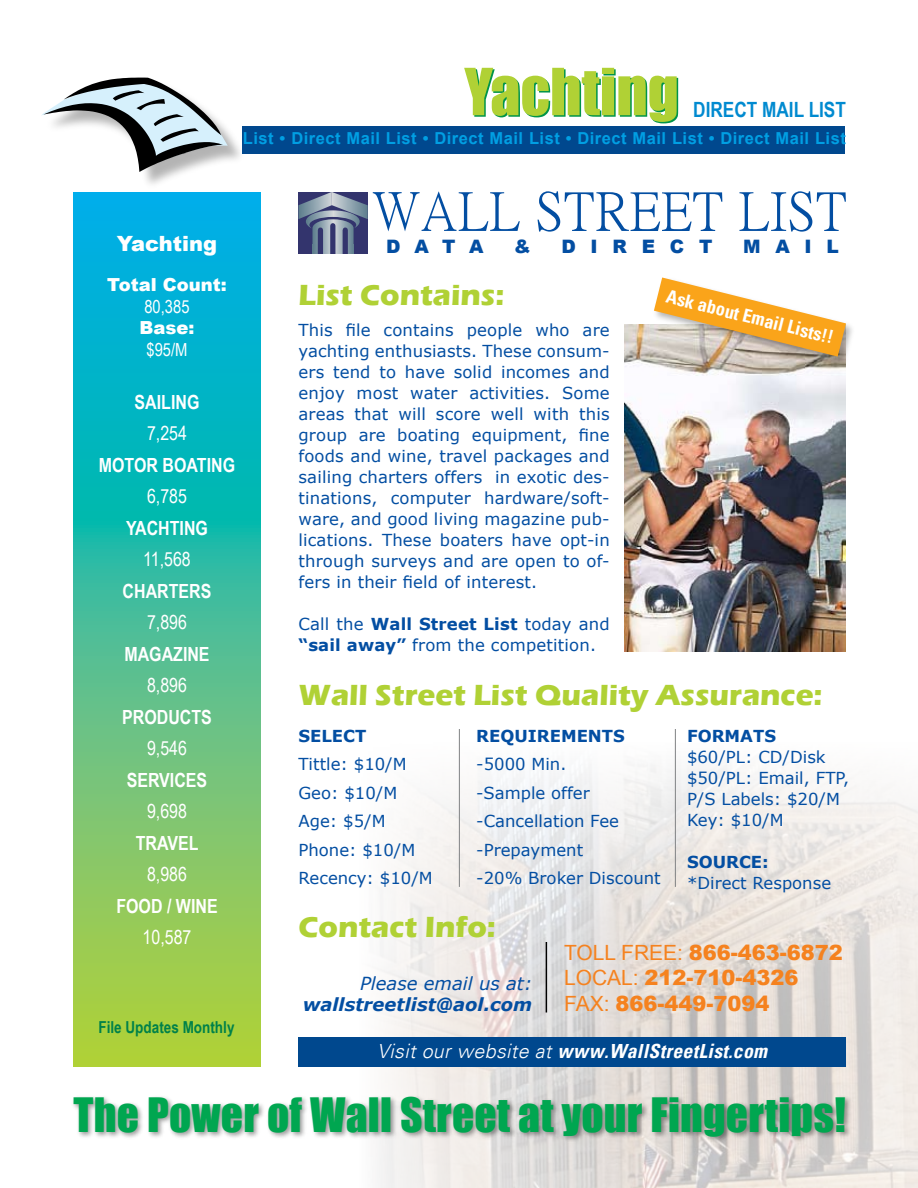
<style>
.page{position:relative;width:918px;height:1188px;background:#fff}
.page>*{position:absolute;margin:0;border:0;box-sizing:border-box;transform-origin:0 0}
.t1{font:60px "Impact";color:#009449}
.t2{font:53.85px "P Ming Li U";letter-spacing:.01em;color:#034ea2}
.t3{font:43.5px "Impact";letter-spacing:.005em;color:#00a650}
.t4{font:700 30px "Eras ITC";color:#b0d135}
.t5{font:900 21px/25.2px "Arial";color:#f5821f}
.t6{font:700 21px "Arial Narrow";color:#008ad0}
.t7{font:900 21px "Arial";color:#fff}
.t8{font:700 19.5px "Arial Narrow";color:#fff}
.t9{font:19.5px "Arial Narrow";color:#fff}
.t10{font:italic 700 condensed 19.5px "Univers";letter-spacing:.02em;color:#fff}
.t11{font:700 condensed 18.45px "Univers";color:#fff}
.t12{font:900 18.45px "Arial";letter-spacing:.795em;color:#034ea2}
.t13{font:italic 700 18px "Verdana";color:#034ea2}
.t14{font:italic 18px "Verdana";color:#034ea2}
.t15{font:900 18px "Arial";color:#fff}
.t16{font:18px "Arial Narrow";color:#fff}
.t17{font:16.5px/21px "Verdana";color:#034ea2}
.t18{font:700 16.5px "Arial";letter-spacing:.03em;color:#009fe3}
.t19{font:700 16.5px "Verdana";color:#034ea2}
.t20{font:700 16.5px "Arial Narrow";color:#008149}
.s1{font-weight:700}
.s2{font-weight:400}
.s3{font-weight:300;font-stretch:normal}
</style>
<div class="page">
<img style="left:357px;top:740px;width:561px;height:447px">
<div style="left:70px;top:1093px;width:783px;height:51px;background:#000;opacity:.4"></div>
<svg style="left:74px;top:192px;width:187px;height:874px;background:#48be95"></svg>
<hr style="left:546px;top:942px;width:1px;height:70px;background:#000">
<div style="left:298px;top:1037px;width:548px;height:29px;background:#00488e"></div>
<img style="left:624px;top:325px;width:222px;height:327px">
<svg style="left:298px;top:229px;width:70px;height:25px"></svg>
<svg style="left:298px;top:192px;width:70px;height:37px;background:#707c98"></svg>
<svg style="left:313px;top:245px;width:41px;height:9px"></svg>
<div style="left:318px;top:230px;width:5px;height:30px;background:#33346d"></div>
<div style="left:330px;top:226px;width:5px;height:36px;background:#33346d"></div>
<div style="left:343px;top:230px;width:5px;height:30px;background:#33346d"></div>
<div style="left:295px;top:254px;width:77px;height:14px;background:#fff"></div>
<div style="left:45px;top:78px;width:201px;height:113px;background:#000;opacity:.3"></div>
<svg style="left:42px;top:78px;width:186px;height:97px"></svg>
<div style="left:242px;top:126px;width:603px;height:28px;background:#00488e"></div>
<hr style="left:675px;top:729px;width:1px;height:158px;background:#808284">
<hr style="left:459px;top:729px;width:1px;height:158px;background:#808284">
<div style="left:652px;top:275px;width:205px;height:92px;background:#000;opacity:.3"></div>
<svg style="left:654px;top:278px;width:192px;height:79px"></svg>
<h1 class="t1" style="left:466px;top:47px;width:216px">Yachting</h1>
<p class="t6" style="left:693px;top:94px;width:154px">DIRECT MAIL LIST</p>
<p class="t18" style="left:243px;top:128px;width:604px">List • Direct Mail List • Direct Mail List • Direct Mail List • Direct Mail List</p>
<h2 class="t2" style="left:373px;top:185px;width:476px">WALL STREET LIST</h2>
<p class="t7" style="left:117px;top:229px;width:102px">Yachting</p>
<p class="t12" style="left:386px;top:233px;width:99px">DATA</p>
<p class="t12" style="left:514px;top:233px;width:18px">&amp;</p>
<p class="t12" style="left:562px;top:233px;width:152px">DIRECT</p>
<p class="t12" style="left:743px;top:233px;width:97px">MAIL</p>
<p class="t15" style="left:107px;top:271px;width:121px">Total Count:</p>
<p class="t16" style="left:144px;top:293px;width:47px">80,385</p>
<p class="t15" style="left:140px;top:315px;width:57px">Base:</p>
<p class="t16" style="left:147px;top:336px;width:43px">$95/M</p>
<p class="t8" style="left:135px;top:387px;width:66px">SAILING</p>
<p class="t9" style="left:147px;top:419px;width:42px">7,254</p>
<p class="t8" style="left:99px;top:450px;width:138px">MOTOR BOATING</p>
<p class="t9" style="left:147px;top:482px;width:42px">6,785</p>
<p class="t8" style="left:126px;top:513px;width:84px">YACHTING</p>
<p class="t9" style="left:143px;top:545px;width:49px">11,568</p>
<p class="t8" style="left:123px;top:576px;width:90px">CHARTERS</p>
<p class="t9" style="left:147px;top:608px;width:42px">7,896</p>
<p class="t8" style="left:124px;top:639px;width:87px">MAGAZINE</p>
<p class="t9" style="left:147px;top:671px;width:42px">8,896</p>
<p class="t8" style="left:122px;top:702px;width:91px">PRODUCTS</p>
<p class="t9" style="left:147px;top:734px;width:42px">9,546</p>
<p class="t8" style="left:127px;top:765px;width:82px">SERVICES</p>
<p class="t9" style="left:147px;top:797px;width:42px">9,698</p>
<p class="t8" style="left:136px;top:828px;width:64px">TRAVEL</p>
<p class="t9" style="left:147px;top:860px;width:42px">8,986</p>
<p class="t8" style="left:116px;top:891px;width:103px">FOOD / WINE</p>
<p class="t9" style="left:143px;top:923px;width:50px">10,587</p>
<h3 class="t4" style="left:298px;top:277px;width:207px">List Contains:</h3>
<p class="t11" style="left:669px;top:285px;width:173px;rotate:14deg">Ask about Email Lists!!</p>
<p class="t17" style="left:298px;top:319px;width:313px;text-align:justify">This file contains people who are yachting enthusiasts. These consum&shy;ers tend to have solid incomes and enjoy most water activities. Some areas that will score well with this group are boating equipment, fine foods and wine, travel packages and sailing charters offers in exotic des&shy;tinations, computer hardware/soft&shy;ware, and good living magazine pub&shy;lications. These boaters have opt-in through surveys and are open to of&shy;fers in their field of interest.</p>
<p class="t17" style="left:298px;top:613px;width:313px">Call the <span class="s1">Wall Street List</span> today and <span class="s1">“sail away”</span> from the competition.</p>
<h3 class="t4" style="left:298px;top:678px;width:525px">Wall Street List Quality Assurance:</h3>
<p class="t19" style="left:476px;top:725px;width:150px">REQUIREMENTS</p>
<p class="t17" style="left:476px;top:749px;width:186px;line-height:28.5px">-5000 Min.<br>-Sample offer -Cancellation Fee -Prepayment<br>-20% Broker Discount</p>
<p class="t19" style="left:687px;top:725px;width:91px">FORMATS</p>
<p class="t17" style="left:687px;top:746px;width:164px">$60/PL: CD/Disk $50/PL: Email, FTP,<br>P/S Labels: $20/M<br>Key: $10/M</p>
<p class="t19" style="left:687px;top:851px;width:83px">SOURCE:</p>
<p class="t17" style="left:687px;top:872px;width:146px">*Direct Response</p>
<p class="t19" style="left:298px;top:725px;width:69px">SELECT</p>
<p class="t17" style="left:298px;top:749px;width:136px;line-height:28.5px">Tittle: $10/M<br>Geo: $10/M<br>Age: $5/M<br>Phone: $10/M<br>Recency: $10/M</p>
<h3 class="t4" style="left:298px;top:910px;width:199px">Contact Info:</h3>
<p class="t5" style="left:564px;top:940px;width:280px"><span class="s2">TOLL FREE:</span> 866-463-6872<br><span class="s2">LOCAL:</span> 212-710-4326<br><span class="s2">FAX:</span> 866-449-7094</p>
<p class="t10" style="left:377px;top:1039px;width:392px"><span class="s3">Visit our website at</span> www.WallStreetList.com</p>
<p class="t14" style="left:360px;top:972px;width:174px">Please email us at:</p>
<p class="t13" style="left:303px;top:993px;width:231px">wallstreetlist@aol.com</p>
<p class="t20" style="left:98px;top:1014px;width:138px">File Updates Monthly</p>
<h3 class="t3" style="left:74px;top:1081px;width:774px">The Power of Wall Street at your Fingertips!</h3>
</div>
